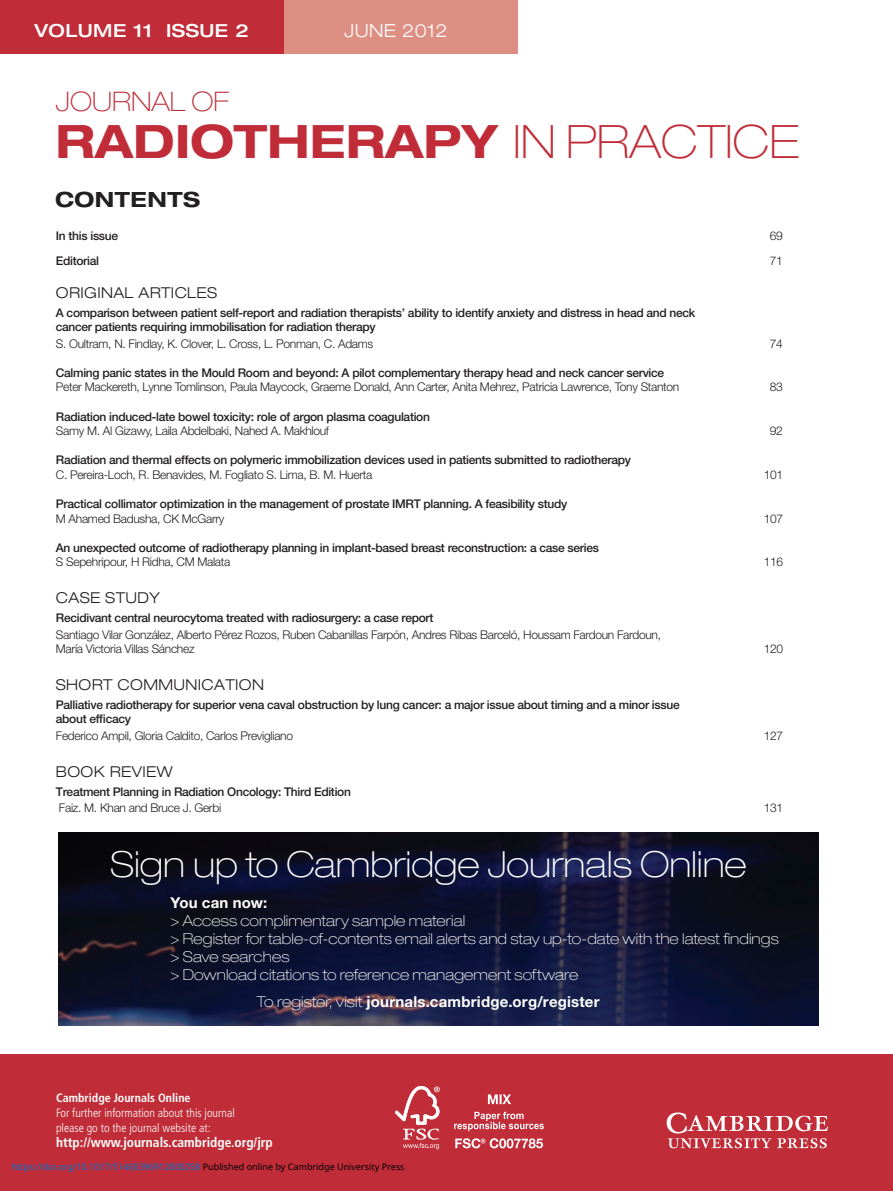
<style>
.page{position:relative;width:893px;height:1191px;background:#fff}
.page>*{position:absolute;margin:0;border:0;box-sizing:border-box;transform-origin:0 0}
.t1{font:700 expanded 46.05px "Helvetica Neue";color:#c02d38}
.t2{font:100 expanded 36px "Helvetica Neue";color:#fff}
.t3{font:100 expanded 27px "Helvetica Neue";color:#c02d38}
.t4{font:700 expanded 21px "Helvetica Neue";letter-spacing:.025em;color:#231f20}
.t5{font:500 expanded 18px "Helvetica Neue";letter-spacing:.025em;color:#fff}
.t6{font:300 expanded 18px "Helvetica Neue";letter-spacing:.025em;color:#fff}
.t7{font:100 expanded 15px/18px "Helvetica Neue";letter-spacing:.005em;color:#fff}
.t8{font:700 15px "Helvetica Neue";letter-spacing:.015em;color:#fff}
.t9{font:300 expanded 15px "Helvetica Neue";letter-spacing:.025em;color:#231f20}
.t10{font:700 condensed 13.5px "Frutiger LT Std";color:#fff}
.t11{font:500 12px/14.4px "Helvetica Neue";letter-spacing:-.025em;color:#231f20}
.t12{font:300 12px/14.4px "Helvetica Neue";letter-spacing:-.025em;color:#231f20}
.t13{font:300 condensed 12px/15px "Frutiger LT Std";color:#fff}
.t14{font:700 condensed 12px "Frutiger LT Std";color:#fff}
.t15{font:9px "Noto Sans";color:#0172cf}
.s1{font-weight:100}
.s2{font-weight:100;font-stretch:expanded}
.s3{color:#000}
</style>
<div class="page">
<div style="left:0;top:1054px;width:893px;height:137px;background:#c02d38"></div>
<svg style="left:667px;top:1112px;width:161px;height:36px"></svg>
<div style="left:0;top:0;width:314px;height:54px;background:#c02d38"></div>
<div style="left:284px;top:0;width:234px;height:54px;background:#dd8f83"></div>
<img style="left:58px;top:832px;width:761px;height:193px">
<svg style="left:488px;top:1094px;width:23px;height:10px"></svg>
<svg style="left:454px;top:1111px;width:90px;height:20px"></svg>
<svg style="left:455px;top:1138px;width:88px;height:10px"></svg>
<svg style="left:395px;top:1086px;width:45px;height:63px"></svg>
<h3 class="t5" style="left:35px;top:24px;width:216px">VOLUME 11 ISSUE 2</h3>
<h3 class="t6" style="left:344px;top:24px;width:105px">JUNE 2012</h3>
<h3 class="t3" style="left:56px;top:92px;width:175px">JOURNAL OF</h3>
<h1 class="t1" style="left:56px;top:124px;width:745px">RADIOTHERAPY <span class="s1">IN PRACTICE</span></h1>
<h3 class="t4" style="left:55px;top:192px;width:147px">CONTENTS</h3>
<p class="t11" style="left:56px;top:230px;width:64px">In this issue</p>
<p class="t12" style="left:770px;top:230px;width:15px">69</p>
<p class="t11" style="left:56px;top:255px;width:45px">Editorial</p>
<p class="t12" style="left:770px;top:255px;width:15px">71</p>
<p class="t9" style="left:56px;top:287px;width:163px">ORIGINAL ARTICLES</p>
<p class="t11" style="left:56px;top:306px;width:641px">A comparison between patient self-report and radiation therapists’ ability to identify anxiety and distress in head and neck cancer patients requiring immobilisation for radiation therapy</p>
<p class="t12" style="left:56px;top:337px;width:319px">S. Oultram, N. Findlay, K. Clover, L. Cross, L. Ponman, C. Adams</p>
<p class="t12" style="left:770px;top:337px;width:15px">74</p>
<p class="t11" style="left:56px;top:367px;width:610px">Calming panic states in the Mould Room and beyond: A pilot complementary therapy head and neck cancer service</p>
<p class="t12" style="left:56px;top:381px;width:625px">Peter Mackereth, Lynne Tomlinson, Paula Maycock, Graeme Donald, Ann Carter, Anita Mehrez, Patricia Lawrence, Tony Stanton</p>
<p class="t12" style="left:770px;top:381px;width:15px">83</p>
<p class="t11" style="left:56px;top:410px;width:376px">Radiation induced-late bowel toxicity: role of argon plasma coagulation</p>
<p class="t12" style="left:56px;top:425px;width:275px">Samy M. Al Gizawy, Laila Abdelbaki, Nahed A. Makhlouf</p>
<p class="t12" style="left:770px;top:425px;width:15px">92</p>
<p class="t11" style="left:56px;top:454px;width:576px">Radiation and thermal effects on polymeric immobilization devices used in patients submitted to radiotherapy</p>
<p class="t12" style="left:56px;top:468px;width:318px">C. Pereira-Loch, R. Benavides, M. Fogliato S. Lima, B. M. Huerta</p>
<p class="t12" style="left:764px;top:468px;width:21px">101</p>
<p class="t11" style="left:56px;top:498px;width:513px">Practical collimator optimization in the management of prostate IMRT planning. A feasibility study</p>
<p class="t12" style="left:56px;top:512px;width:170px">M Ahamed Badusha, CK McGarry</p>
<p class="t12" style="left:764px;top:512px;width:21px">107</p>
<p class="t11" style="left:56px;top:541px;width:544px">An unexpected outcome of radiotherapy planning in implant-based breast reconstruction: a case series</p>
<p class="t12" style="left:56px;top:556px;width:176px">S Sepehripour, H Ridha, CM Malata</p>
<p class="t12" style="left:764px;top:556px;width:21px">116</p>
<p class="t9" style="left:56px;top:592px;width:105px">CASE STUDY</p>
<p class="t11" style="left:56px;top:611px;width:379px">Recidivant central neurocytoma treated with radiosurgery: a case report</p>
<p class="t12" style="left:56px;top:628px;width:607px">Santiago Vilar González, Alberto Pérez Rozos, Ruben Cabanillas Farpón, Andres Ribas Barceló, Houssam Fardoun Fardoun,<br>María Victoria Villas Sánchez</p>
<p class="t12" style="left:764px;top:642px;width:21px">120</p>
<p class="t9" style="left:56px;top:679px;width:210px">SHORT COMMUNICATION</p>
<p class="t11" style="left:56px;top:698px;width:625px">Palliative radiotherapy for superior vena caval obstruction by lung cancer: a major issue about timing and a minor issue about efficacy</p>
<p class="t12" style="left:56px;top:729px;width:239px">Federico Ampil, Gloria Caldito, Carlos Previgliano</p>
<p class="t12" style="left:764px;top:729px;width:21px">127</p>
<p class="t9" style="left:56px;top:766px;width:118px">BOOK REVIEW</p>
<p class="t11" style="left:56px;top:785px;width:297px">Treatment Planning in Radiation Oncology: Third Edition</p>
<p class="t12" style="left:59px;top:801px;width:164px">Faiz. M. Khan and Bruce J. Gerbi</p>
<p class="t12" style="left:764px;top:801px;width:21px">131</p>
<h2 class="t2" style="left:110px;top:851px;width:638px">Sign up to Cambridge Journals Online</h2>
<p class="t8" style="left:171px;top:897px;width:98px">You can now:</p>
<p class="t7" style="left:171px;top:913px;width:610px">&gt; Access complimentary sample material<br>&gt; Register for table-of-contents email alerts and stay up-to-date with the latest findings &gt; Save searches<br>&gt; Download citations to reference management software</p>
<p class="t8" style="left:257px;top:996px;width:344px"><span class="s2">To register, visit</span> journals.cambridge.org/register</p>
<p class="t14" style="left:56px;top:1093px;width:136px">Cambridge Journals Online</p>
<p class="t13" style="left:56px;top:1106px;width:180px">For further information about this journal please go to the journal website at:</p>
<p class="t10" style="left:56px;top:1136px;width:218px">http://www.journals.cambridge.org/jrp</p>
<p class="t15" style="left:12px;top:1160px;width:394px">https://doi.org/10.1017/S1460396912000258 <span class="s3">Published online by Cambridge University Press</span></p>
</div>
